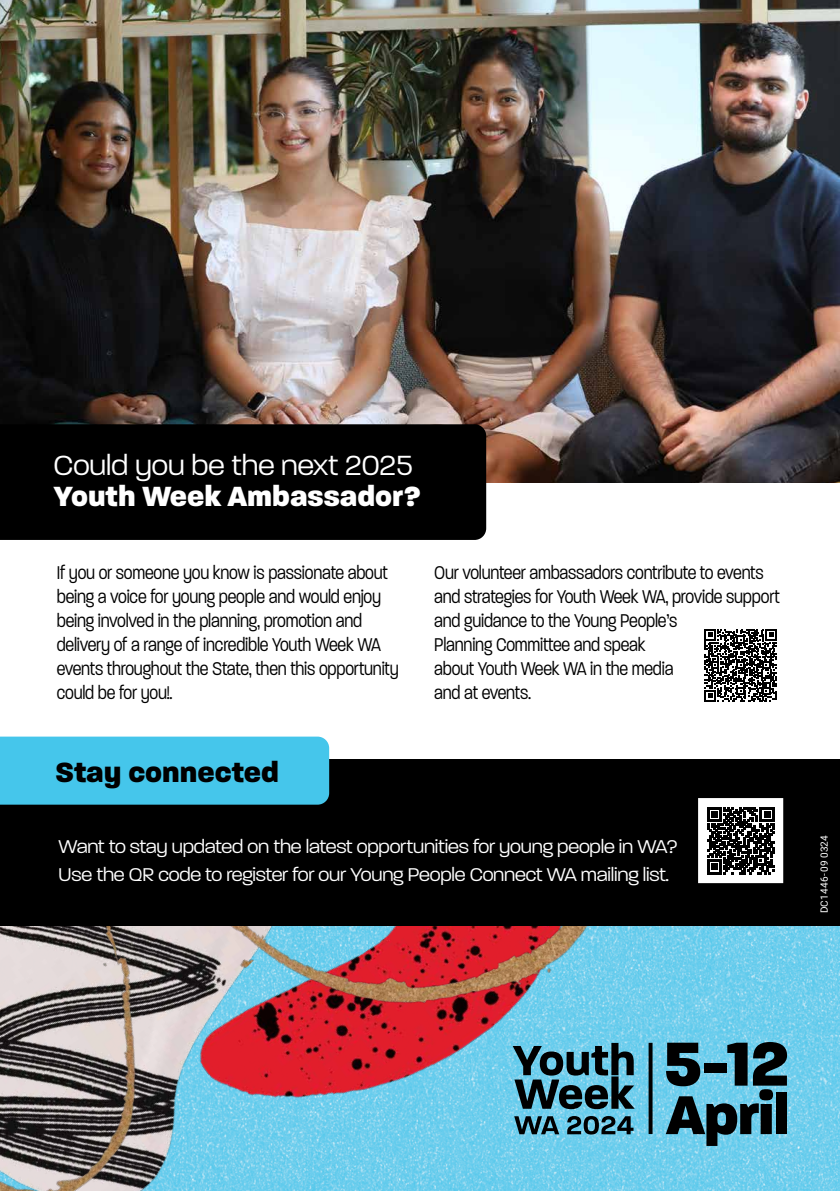
<style>
.page{position:relative;width:840px;height:1191px;background:#fff}
.page>*{position:absolute;margin:0;border:0;box-sizing:border-box;transform-origin:0 0}
.t1{font:300 30px "Paralucent";color:#fff}
.t2{font:800 30px "Paralucent";color:#fff}
.t3{font:800 30px "Paralucent";color:#000}
.t4{font:300 20px/24px "Paralucent Condensed";letter-spacing:-.01em;color:#000}
.t5{font:300 20px/28px "Paralucent";letter-spacing:-.01em;color:#fff}
.t6{font:10px "Roboto";letter-spacing:.03em;color:#fff}
</style>
<div class="page">
<img style="left:661px;top:925px;width:178px;height:266px">
<img style="left:0;top:925px;width:661px;height:266px">
<img style="left:207px;top:925px;width:417px;height:186px">
<svg style="left:665px;top:1042px;width:122px;height:104px;background:#3e6f7f"></svg>
<div style="left:775px;top:1092px;width:11px;height:42px;background:#000"></div>
<svg style="left:512px;top:1043px;width:122px;height:66px;background:#3e7080"></svg>
<svg style="left:514px;top:1116px;width:45px;height:18px"></svg>
<svg style="left:567px;top:1116px;width:66px;height:18px"></svg>
<svg style="left:648px;top:1042px;width:4px;height:92px"></svg>
<img style="left:0;top:0;width:839px;height:482px">
<div style="left:0;top:424px;width:486px;height:116px;background:#000"></div>
<div style="left:0;top:759px;width:839px;height:166px;background:#000"></div>
<div style="left:701px;top:626px;width:77px;height:77px;background:linear-gradient(to right,#fff,#fff)"></div>
<svg style="left:704px;top:629px;width:72px;height:72px"></svg>
<div style="left:698px;top:799px;width:83px;height:83px;background:#fff"></div>
<svg style="left:707px;top:807px;width:66px;height:67px"></svg>
<div style="left:697px;top:798px;width:85px;height:85px;border:2px solid #fff"></div>
<div style="left:0;top:736px;width:329px;height:68px;background:#45c6eb"></div>
<h1 class="t1" style="left:54px;top:448px;width:360px">Could you be the next 2025</h1>
<h1 class="t2" style="left:54px;top:477px;width:369px">Youth Week Ambassador?</h1>
<p class="t4" style="left:57px;top:560px;width:343px">If you or someone you know is passionate about being a voice for young people and would enjoy being involved in the planning, promotion and delivery of a range of incredible Youth Week WA events throughout the State, then this opportunity could be for you!.</p>
<p class="t4" style="left:434px;top:560px;width:347px">Our volunteer ambassadors contribute to events and strategies for Youth Week WA, provide support and guidance to the Young People’s<br>Planning Committee and speak<br>about Youth Week WA in the media<br>and at events.</p>
<h1 class="t3" style="left:55px;top:753px;width:225px">Stay connected</h1>
<p class="t5" style="left:59px;top:833px;width:620px">Want to stay updated on the latest opportunities for young people in WA?<br>Use the QR code to register for our Young People Connect WA mailing list.</p>
<p class="t6" style="left:816px;top:913px;width:80px;rotate:-90deg">DC1446-09 0324</p>
</div>
